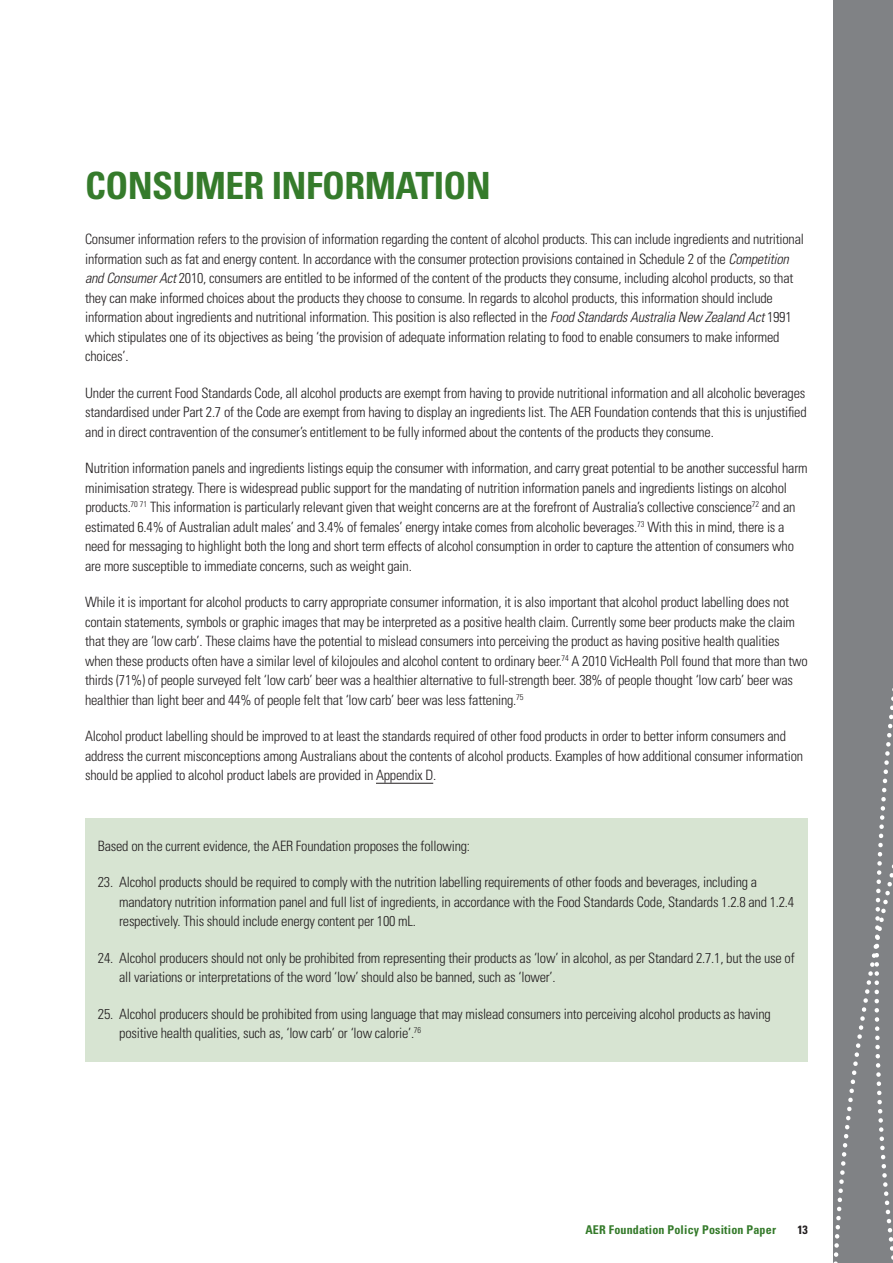
<style>
.page{position:relative;width:893px;height:1263px;background:#fff}
.page>*{position:absolute;margin:0;border:0;box-sizing:border-box;transform-origin:0 0}
.t1{font:700 condensed 37.5px "Univers";letter-spacing:.035em;color:#357b2b}
.t2{font:300 condensed 14.25px/19.5px "Univers";letter-spacing:-.015em;color:#231f20}
.t3{font:700 condensed 12.15px "Univers";letter-spacing:.015em;color:#357b2b}
.t4{font:700 condensed 12px "Univers";color:#231f20}
.s1{font-style:italic}
</style>
<div class="page">
<div style="left:833px;top:0;width:60px;height:1263px;background:#808285"></div>
<svg style="left:843px;top:688px;width:50px;height:572px"></svg>
<hr style="left:376px;top:783px;width:57px;height:1px;background:#231f20">
<div style="left:85px;top:818px;width:723px;height:244px;background:#d7e4d2"></div>
<h1 class="t1" style="left:85px;top:163px;width:407px">Consumer Information</h1>
<p class="t2" style="left:85px;top:229px;width:720px">Consumer information refers to the provision of information regarding the content of alcohol products. This can include ingredients and nutritional information such as fat and energy content. In accordance with the consumer protection provisions contained in Schedule 2 of the <span class="s1">Competition and Consumer Act</span> 2010, consumers are entitled to be informed of the content of the products they consume, including alcohol products, so that they can make informed choices about the products they choose to consume. In regards to alcohol products, this information should include information about ingredients and nutritional information. This position is also reflected in the <span class="s1">Food Standards Australia New Zealand Act</span> 1991 which stipulates one of its objectives as being ‘the provision of adequate information relating to food to enable consumers to make informed choices’.</p>
<p class="t2" style="left:85px;top:383px;width:723px;text-align:justify">Under the current Food Standards Code, all alcohol products are exempt from having to provide nutritional information and all alcoholic beverages standardised under Part 2.7 of the Code are exempt from having to display an ingredients list. The AER Foundation contends that this is unjustified and in direct contravention of the consumer’s entitlement to be fully informed about the contents of the products they consume.</p>
<p class="t2" style="left:85px;top:458px;width:724px">Nutrition information panels and ingredients listings equip the consumer with information, and carry great potential to be another successful harm minimisation strategy. There is widespread public support for the mandating of nutrition information panels and ingredients listings on alcohol products.<sup>70</sup> <sup>71</sup> This information is particularly relevant given that weight concerns are at the forefront of Australia’s collective conscience<sup>72</sup> and an estimated 6.4% of Australian adult males’ and 3.4% of females’ energy intake comes from alcoholic beverages.<sup>73</sup> With this in mind, there is a need for messaging to highlight both the long and short term effects of alcohol consumption in order to capture the attention of consumers who are more susceptible to immediate concerns, such as weight gain.</p>
<p class="t2" style="left:85px;top:592px;width:724px">While it is important for alcohol products to carry appropriate consumer information, it is also important that alcohol product labelling does not contain statements, symbols or graphic images that may be interpreted as a positive health claim. Currently some beer products make the claim that they are ‘low carb’. These claims have the potential to mislead consumers into perceiving the product as having positive health qualities when these products often have a similar level of kilojoules and alcohol content to ordinary beer.<sup>74</sup> A 2010 VicHealth Poll found that more than two thirds (71%) of people surveyed felt ‘low carb’ beer was a healthier alternative to full-strength beer. 38% of people thought ‘low carb’ beer was healthier than light beer and 44% of people felt that ‘low carb’ beer was less fattening.<sup>75</sup></p>
<p class="t2" style="left:85px;top:726px;width:720px">Alcohol product labelling should be improved to at least the standards required of other food products in order to better inform consumers and address the current misconceptions among Australians about the contents of alcohol products. Examples of how additional consumer information should be applied to alcohol product labels are provided in Appendix D.</p>
<p class="t2" style="left:98px;top:836px;width:374px">Based on the current evidence, the AER Foundation proposes the following:</p>
<p class="t2" style="left:119px;top:872px;width:677px;text-indent:-21px">23. Alcohol products should be required to comply with the nutrition labelling requirements of other foods and beverages, including a mandatory nutrition information panel and full list of ingredients, in accordance with the Food Standards Code, Standards 1.2.8 and 1.2.4 respectively. This should include energy content per 100 mL.</p>
<p class="t2" style="left:119px;top:948px;width:677px;text-indent:-21px">24. Alcohol producers should not only be prohibited from representing their products as ‘low’ in alcohol, as per Standard 2.7.1, but the use of all variations or interpretations of the word ‘low’ should also be banned, such as ‘lower’.</p>
<p class="t2" style="left:119px;top:1004px;width:653px;text-indent:-21px">25. Alcohol producers should be prohibited from using language that may mislead consumers into perceiving alcohol products as having positive health qualities, such as, ‘low carb’ or ‘low calorie’.<sup>76</sup></p>
<p class="t3" style="left:585px;top:1222px;width:192px">AER Foundation Policy Position Paper</p>
<p class="t4" style="left:797px;top:1222px;width:12px">13</p>
</div>
